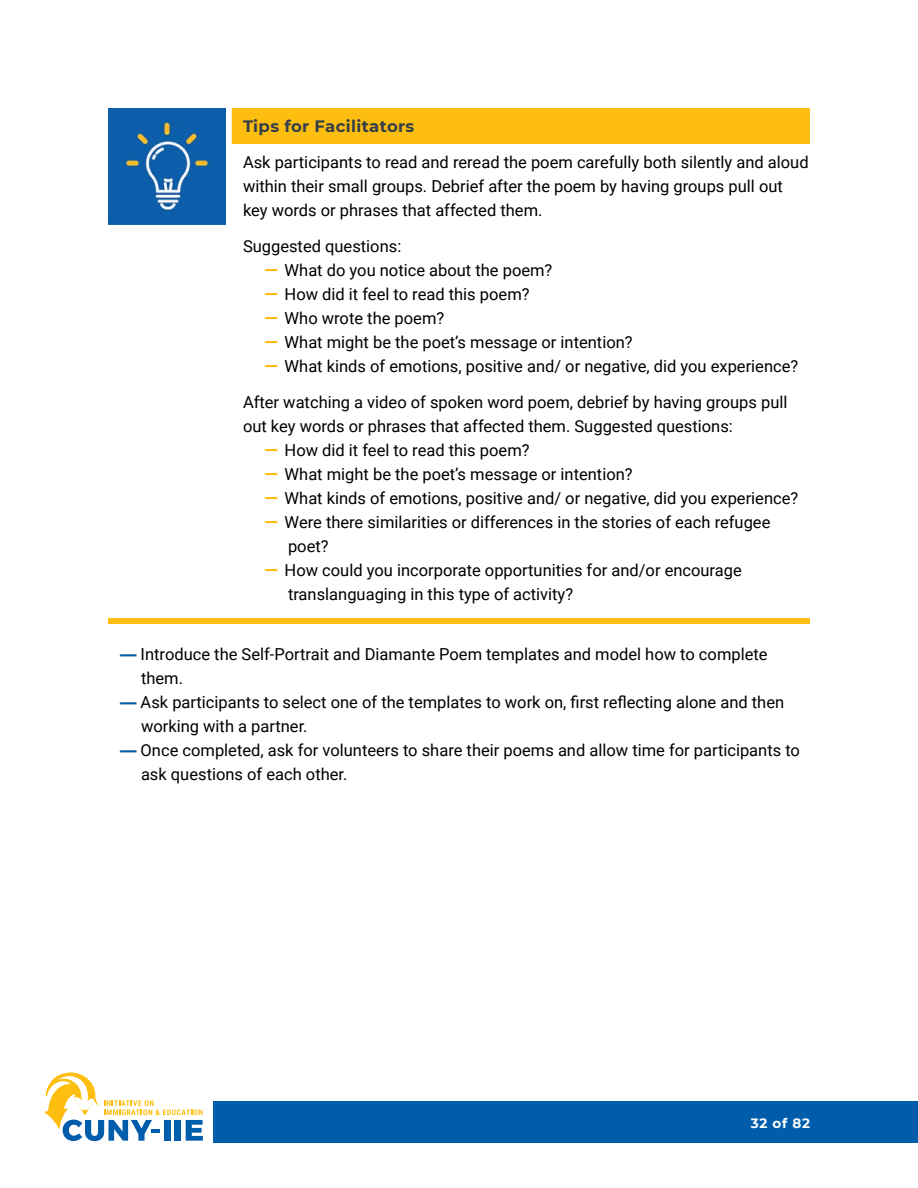
<style>
.page{position:relative;width:918px;height:1188px;background:#fff}
.page>*{position:absolute;margin:0;border:0;box-sizing:border-box;transform-origin:0 0}
.t1{font:16.5px/24px "Roboto";color:#000}
.t2{font:700 16.5px "Montserrat";letter-spacing:.02em;color:#333e48}
.t3{font:700 13.5px "Montserrat";color:#fff}
.s1{font-family:"Montserrat";font-weight:900;color:#febe10}
.s2{font-family:"Montserrat";font-weight:900;color:#005dac}
</style>
<div class="page">
<div style="left:213px;top:1101px;width:705px;height:42px;background:#005dac"></div>
<svg style="left:44px;top:1072px;width:159px;height:69px"></svg>
<div style="left:232px;top:108px;width:578px;height:36px;background:#febe10"></div>
<div style="left:108px;top:618px;width:702px;height:6px;background:#febe10"></div>
<img style="left:108px;top:108px;width:117px;height:117px">
<p class="t2" style="left:243px;top:114px;width:173px">Tips for Facilitators</p>
<p class="t1" style="left:243px;top:150px;width:567px">Ask participants to read and reread the poem carefully both silently and aloud within their small groups. Debrief after the poem by having groups pull out key words or phrases that affected them.</p>
<p class="t1" style="left:264px;top:234px;width:536px;text-indent:-21px">Suggested questions:<br><span class="s1">ݖ</span> What do you notice about the poem?<br><span class="s1">ݖ</span> How did it feel to read this poem?<br><span class="s1">ݖ</span> Who wrote the poem?<br><span class="s1">ݖ</span> What might be the poet’s message or intention?<br><span class="s1">ݖ</span> What kinds of emotions, positive and/ or negative, did you experience?</p>
<p class="t1" style="left:243px;top:390px;width:546px">After watching a video of spoken word poem, debrief by having groups pull</p>
<p class="t1" style="left:243px;top:414px;width:491px">out key words or phrases that affected them. Suggested questions:</p>
<p class="t1" style="left:264px;top:438px;width:267px"><span class="s1">ݖ</span> How did it feel to read this poem?</p>
<p class="t1" style="left:264px;top:462px;width:370px"><span class="s1">ݖ</span> What might be the poet’s message or intention?</p>
<p class="t1" style="left:264px;top:486px;width:536px"><span class="s1">ݖ</span> What kinds of emotions, positive and/ or negative, did you experience?</p>
<p class="t1" style="left:264px;top:510px;width:508px"><span class="s1">ݖ</span> Were there similarities or differences in the stories of each refugee</p>
<p class="t1" style="left:288px;top:534px;width:42px">poet?</p>
<p class="t1" style="left:264px;top:558px;width:479px"><span class="s1">ݖ</span> How could you incorporate opportunities for and/or encourage</p>
<p class="t1" style="left:288px;top:582px;width:287px">translanguaging in this type of activity?</p>
<p class="t1" style="left:141px;top:642px;width:628px;text-indent:-21px"><span class="s2">—</span> Introduce the Self-Portrait and Diamante Poem templates and model how to complete them.</p>
<p class="t1" style="left:141px;top:690px;width:645px;text-indent:-21px"><span class="s2">—</span> Ask participants to select one of the templates to work on, first reflecting alone and then working with a partner.</p>
<p class="t1" style="left:141px;top:738px;width:661px;text-indent:-21px"><span class="s2">—</span> Once completed, ask for volunteers to share their poems and allow time for participants to ask questions of each other.</p>
<p class="t3" style="left:751px;top:1113px;width:61px">32 of 82</p>
</div>
